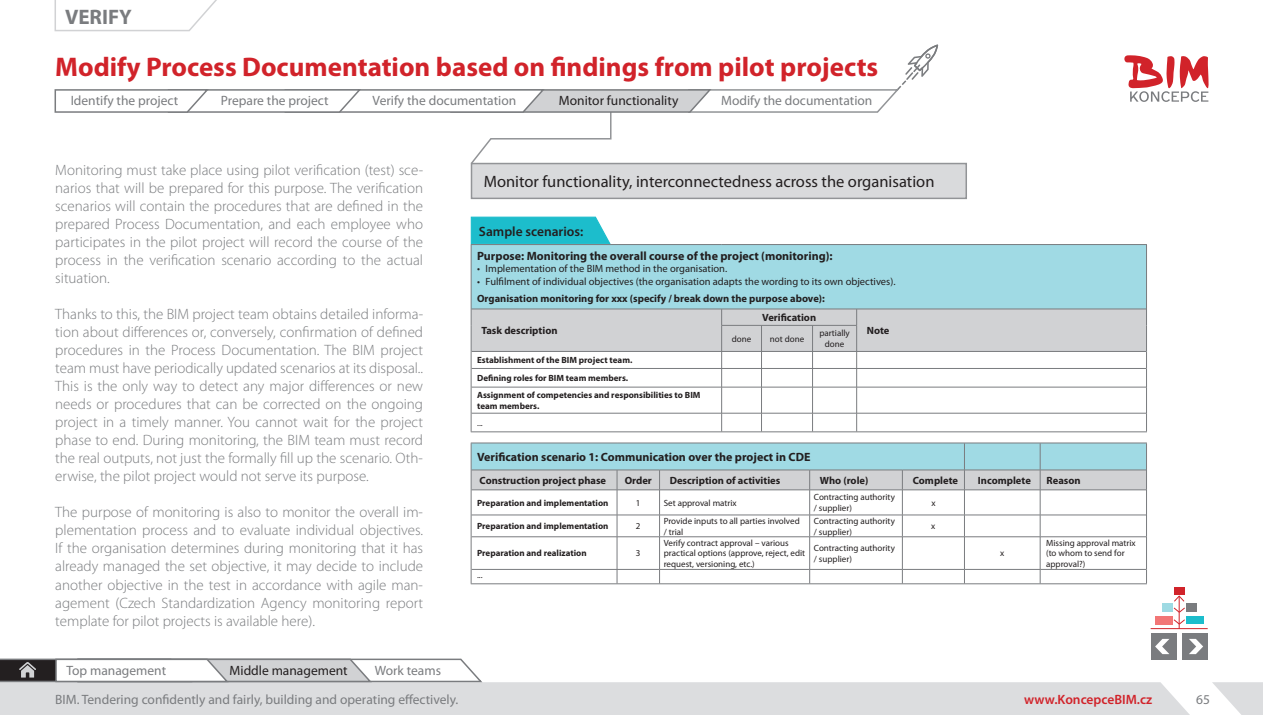
<style>
.page{position:relative;width:1263px;height:715px;background:#fff}
.page>*{position:absolute;margin:0;border:0;box-sizing:border-box;transform-origin:0 0}
.t1{font:700 27px "Myriad Pro";color:#d1232a}
.t2{font:700 21px "Myriad Pro";color:#7a7c7f}
.t3{font:16.5px "Myriad Pro";color:#231f20}
.t4{font:300 15px/18px "Myriad Pro";color:#7a7c7f;text-align:justify}
.t5{font:13.5px "Myriad Pro";color:#7a7c7f}
.t6{font:13.5px "Myriad Pro";color:#231f20}
.t7{font:600 13.5px "Myriad Pro";color:#d1232a}
.t8{font:600 13.5px "Myriad Pro";color:#231f20}
.t9{font:700 12px "Myriad Pro";color:#231f20}
.t10{font:700 10.5px "Myriad Pro";color:#231f20}
.t11{font:10.5px "Myriad Pro";color:#231f20}
.t12{font:9px/10.8px "Myriad Pro";color:#231f20}
.t13{font:700 9px/17.9px "Myriad Pro";color:#231f20}
</style>
<div class="page">
<svg style="left:1212px;top:682px;width:51px;height:32px"></svg>
<div style="left:0;top:682px;width:1189px;height:32px;background:#dcdddf"></div>
<hr style="left:1179px;top:596px;width:1px;height:32px;background:#d1232a">
<hr style="left:1150px;top:628px;width:58px;height:1px;background:#d1232a">
<div style="left:1174px;top:587px;width:10px;height:7px;background:#d1232a"></div>
<svg style="left:1173px;top:594px;width:12px;height:31px"></svg>
<div style="left:1162px;top:603px;width:11px;height:8px;background:#9edae3"></div>
<div style="left:1186px;top:603px;width:11px;height:8px;background:#7a7c7f"></div>
<div style="left:1186px;top:616px;width:17px;height:7px;background:#1cbdcc"></div>
<div style="left:1156px;top:616px;width:17px;height:8px;background:#f27676"></div>
<svg style="left:0;top:658px;width:483px;height:25px"></svg>
<div style="left:1182px;top:633px;width:26px;height:26px;background:#7a7c7f"></div>
<div style="left:1151px;top:633px;width:26px;height:26px;background:#7a7c7f"></div>
<svg style="left:1189px;top:638px;width:14px;height:16px"></svg>
<svg style="left:1155px;top:638px;width:14px;height:16px"></svg>
<svg style="left:54px;top:0;width:163px;height:32px"></svg>
<svg style="left:1124px;top:55px;width:85px;height:47px"></svg>
<div style="left:471px;top:163px;width:495px;height:35px;background:#d9dadc"></div>
<div style="left:471px;top:163px;width:496px;height:36px;border:2px solid #929497"></div>
<svg style="left:470px;top:216px;width:141px;height:29px;background:#2fc2d0"></svg>
<div style="left:471px;top:244px;width:675px;height:65px;background:#a0dae4"></div>
<hr style="left:1146px;top:245px;width:1px;height:64px;background:#7a7c7f">
<hr style="left:471px;top:244px;width:251px;height:1px;background:#7a7c7f">
<hr style="left:471px;top:245px;width:1px;height:64px;background:#7a7c7f">
<hr style="left:722px;top:244px;width:425px;height:1px;background:#7a7c7f">
<hr style="left:471px;top:308px;width:675px;height:1px;background:#7a7c7f">
<svg style="left:471px;top:309px;width:676px;height:122px"></svg>
<hr style="left:471px;top:431px;width:676px;height:1px;background:#7a7c7f">
<hr style="left:471px;top:442px;width:146px;height:1px;background:#7a7c7f">
<hr style="left:617px;top:442px;width:530px;height:1px;background:#7a7c7f">
<hr style="left:471px;top:536px;width:1px;height:33px;background:#7a7c7f">
<hr style="left:1146px;top:536px;width:1px;height:33px;background:#7a7c7f">
<svg style="left:471px;top:570px;width:1px;height:13px"></svg>
<svg style="left:1146px;top:569px;width:1px;height:14px"></svg>
<svg style="left:471px;top:443px;width:676px;height:93px"></svg>
<hr style="left:471px;top:536px;width:188px;height:1px;background:#7a7c7f">
<hr style="left:617px;top:536px;width:1px;height:33px;background:#7a7c7f">
<hr style="left:659px;top:536px;width:151px;height:1px;background:#7a7c7f">
<hr style="left:659px;top:536px;width:1px;height:33px;background:#7a7c7f">
<hr style="left:810px;top:536px;width:92px;height:1px;background:#7a7c7f">
<hr style="left:809px;top:536px;width:1px;height:33px;background:#7a7c7f">
<hr style="left:902px;top:536px;width:62px;height:1px;background:#7a7c7f">
<hr style="left:902px;top:536px;width:1px;height:33px;background:#7a7c7f">
<hr style="left:964px;top:536px;width:76px;height:1px;background:#7a7c7f">
<hr style="left:964px;top:536px;width:1px;height:33px;background:#7a7c7f">
<hr style="left:1040px;top:536px;width:106px;height:1px;background:#7a7c7f">
<hr style="left:1040px;top:536px;width:1px;height:33px;background:#7a7c7f">
<hr style="left:471px;top:569px;width:188px;height:1px;background:#7a7c7f">
<svg style="left:617px;top:570px;width:1px;height:13px"></svg>
<hr style="left:659px;top:569px;width:151px;height:1px;background:#7a7c7f">
<svg style="left:659px;top:569px;width:1px;height:14px"></svg>
<hr style="left:810px;top:569px;width:92px;height:1px;background:#7a7c7f">
<svg style="left:809px;top:569px;width:1px;height:14px"></svg>
<hr style="left:902px;top:569px;width:62px;height:1px;background:#7a7c7f">
<svg style="left:902px;top:569px;width:1px;height:14px"></svg>
<hr style="left:964px;top:569px;width:76px;height:1px;background:#7a7c7f">
<svg style="left:964px;top:569px;width:1px;height:14px"></svg>
<hr style="left:1040px;top:569px;width:106px;height:1px;background:#7a7c7f">
<svg style="left:1040px;top:569px;width:1px;height:14px"></svg>
<hr style="left:471px;top:583px;width:676px;height:1px;background:#7a7c7f">
<svg style="left:54px;top:44px;width:884px;height:121px"></svg>
<h2 class="t2" style="left:65px;top:9px;width:68px">VERIFY</h2>
<h1 class="t1" style="left:55px;top:56px;width:824px">Modify Process Documentation based on findings from pilot projects</h1>
<p class="t5" style="left:71px;top:95px;width:109px">Identify the project</p>
<p class="t5" style="left:221px;top:95px;width:109px">Prepare the project</p>
<p class="t5" style="left:373px;top:95px;width:145px">Verify the documentation</p>
<p class="t6" style="left:559px;top:95px;width:121px">Monitor functionality</p>
<p class="t5" style="left:721px;top:95px;width:153px">Modify the documentation</p>
<p class="t4" style="left:55px;top:162px;width:369px">Monitoring must take place using pilot verification (test) sce&shy;narios that will be prepared for this purpose. The verification scenarios will contain the procedures that are defined in the prepared Process Documentation, and each employee who participates in the pilot project will record the course of the process in the verification scenario according to the actual situation.</p>
<p class="t4" style="left:55px;top:306px;width:369px">Thanks to this, the BIM project team obtains detailed informa&shy;tion about differences or, conversely, confirmation of defined procedures in the Process Documentation. The BIM project team must have periodically updated scenarios at its disposal..<br>This is the only way to detect any major differences or new needs or procedures that can be corrected on the ongoing project in a timely manner. You cannot wait for the project phase to end. During monitoring, the BIM team must record the real outputs, not just the formally fill up the scenario. Oth&shy;erwise, the pilot project would not serve its purpose.</p>
<p class="t4" style="left:55px;top:504px;width:369px">The purpose of monitoring is also to monitor the overall im&shy;plementation process and to evaluate individual objectives.<br>If the organisation determines during monitoring that it has already managed the set objective, it may decide to include another objective in the test in accordance with agile man&shy;agement (Czech Standardization Agency monitoring report template for pilot projects is available here).</p>
<p class="t5" style="left:66px;top:664px;width:101px">Top management</p>
<p class="t6" style="left:230px;top:664px;width:120px">Middle management</p>
<p class="t5" style="left:375px;top:664px;width:68px">Work teams</p>
<p class="t5" style="left:55px;top:694px;width:405px">BIM. Tendering confidently and fairly, building and operating effectively.</p>
<p class="t3" style="left:484px;top:175px;width:452px">Monitor functionality, interconnectedness across the organisation</p>
<p class="t8" style="left:479px;top:226px;width:106px">Sample scenarios:</p>
<p class="t9" style="left:477px;top:251px;width:357px">Purpose: Monitoring the overall course of the project (monitoring):</p>
<p class="t11" style="left:477px;top:264px;width:252px">• Implementation of the BIM method in the organisation.</p>
<p class="t11" style="left:477px;top:277px;width:420px">• Fulfilment of individual objectives (the organisation adapts the wording to its own objectives).</p>
<p class="t10" style="left:477px;top:294px;width:349px">Organisation monitoring for xxx (specify / break down the purpose above):</p>
<p class="t10" style="left:481px;top:326px;width:78px">Task description</p>
<p class="t10" style="left:762px;top:313px;width:56px">Verification</p>
<p class="t10" style="left:867px;top:326px;width:24px">Note</p>
<p class="t12" style="left:732px;top:334px;width:21px">done</p>
<p class="t12" style="left:770px;top:334px;width:36px">not done</p>
<p class="t12" style="left:819px;top:328px;width:32px;text-align:center">partially done</p>
<p class="t13" style="left:477px;top:352px;width:157px">Establishment of the BIM project team.<br>Defining roles for BIM team members.</p>
<p class="t13" style="left:477px;top:390px;width:225px;line-height:10.8px">Assignment of competencies and responsibilities to BIM team members.</p>
<p class="t12" style="left:477px;top:418px;width:7px">...</p>
<p class="t9" style="left:477px;top:452px;width:335px">Verification scenario 1: Communication over the project in CDE</p>
<p class="t10" style="left:480px;top:476px;width:128px">Construction project phase</p>
<p class="t10" style="left:625px;top:476px;width:29px">Order</p>
<p class="t10" style="left:670px;top:476px;width:112px">Description of activities</p>
<p class="t10" style="left:820px;top:476px;width:50px">Who (role)</p>
<p class="t10" style="left:913px;top:476px;width:47px">Complete</p>
<p class="t10" style="left:978px;top:476px;width:54px">Incomplete</p>
<p class="t10" style="left:1046px;top:476px;width:36px">Reason</p>
<p class="t13" style="left:477px;top:494px;width:133px">Preparation and implementation</p>
<p class="t12" style="left:636px;top:498px;width:6px">1</p>
<p class="t12" style="left:664px;top:498px;width:74px">Set approval matrix</p>
<p class="t12" style="left:814px;top:492px;width:82px">Contracting authority / supplier)</p>
<p class="t12" style="left:931px;top:498px;width:6px">x</p>
<p class="t13" style="left:477px;top:518px;width:133px">Preparation and implementation</p>
<p class="t12" style="left:636px;top:521px;width:6px">2</p>
<p class="t12" style="left:664px;top:516px;width:137px">Provide inputs to all parties involved / trial</p>
<p class="t12" style="left:814px;top:516px;width:82px">Contracting authority / supplier)</p>
<p class="t12" style="left:931px;top:521px;width:6px">x</p>
<p class="t13" style="left:477px;top:545px;width:111px">Preparation and realization</p>
<p class="t12" style="left:636px;top:548px;width:6px">3</p>
<p class="t12" style="left:664px;top:537px;width:143px">Verify contract approval – various practical options (approve, reject, edit request, versioning, etc.)</p>
<p class="t12" style="left:814px;top:543px;width:82px">Contracting authority / supplier)</p>
<p class="t12" style="left:1000px;top:548px;width:6px">x</p>
<p class="t12" style="left:1046px;top:537px;width:91px">Missing approval matrix (to whom to send for approval?)</p>
<p class="t12" style="left:477px;top:570px;width:7px">...</p>
<p class="t7" style="left:1024px;top:694px;width:129px">www.KoncepceBIM.cz</p>
<p class="t5" style="left:1196px;top:694px;width:15px">65</p>
</div>
